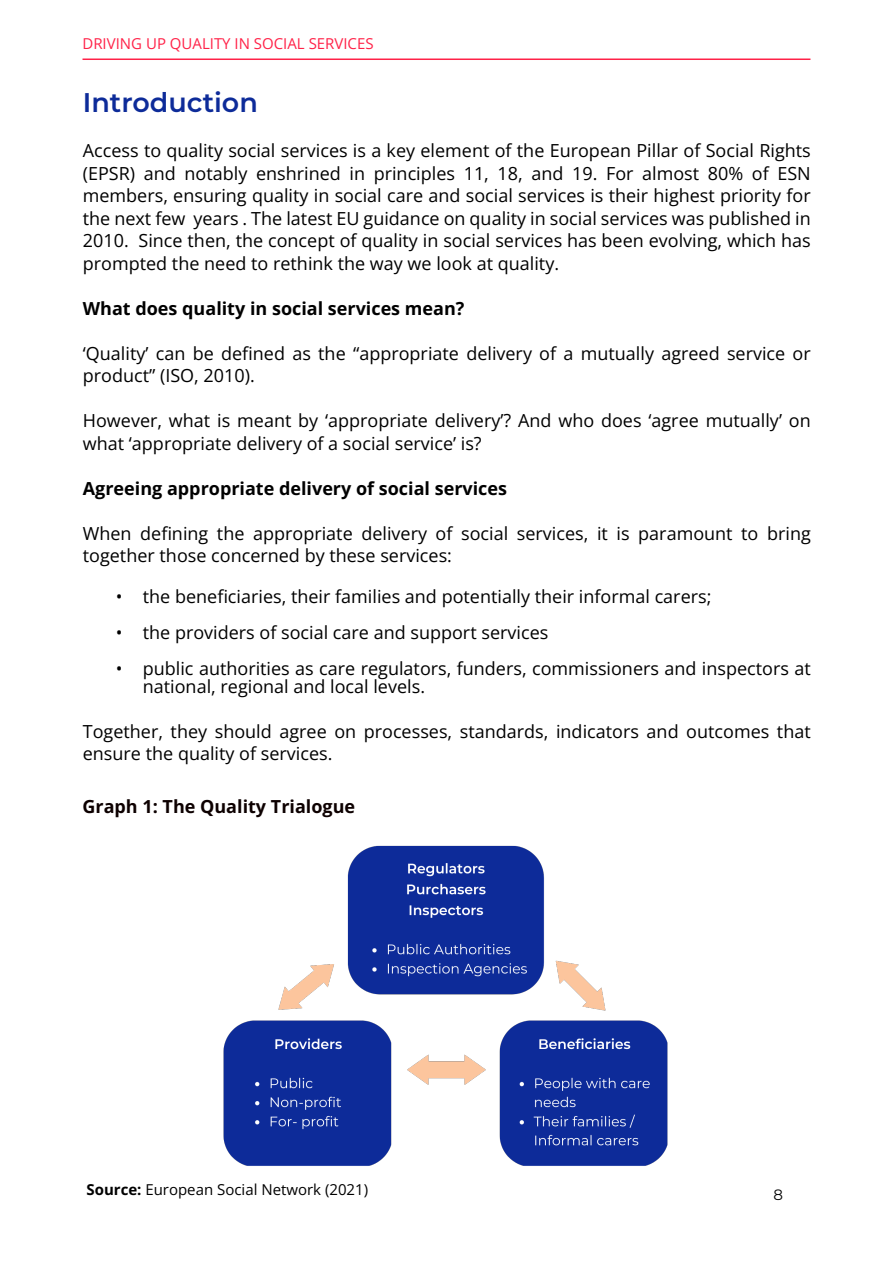
<style>
.page{position:relative;width:893px;height:1263px;background:#fff}
.page>*{position:absolute;margin:0;border:0;box-sizing:border-box;transform-origin:0 0}
.t1{font:600 27px "Montserrat";color:#0d2b99}
.t2{font:18px/22.5px "Open Sans";color:#000}
.t3{font:700 18px "Open Sans";color:#000}
.t4{font:700 18px "Open Sans";color:#0d0000}
.t5{font:15px "Open Sans";color:#000}
.t6{font:15px "Open Sans";color:#ff2248}
.t7{font:15px "Montserrat";color:#000}
.s1{font-weight:700}
</style>
<div class="page">
<img style="left:223px;top:845px;width:445px;height:321px">
<hr style="left:82px;top:59px;width:728px;height:1px;background:#ff2248">
<p class="t6" style="left:82px;top:33px;width:293px">DRIVING UP QUALITY IN SOCIAL SERVICES</p>
<h1 class="t1" style="left:83px;top:83px;width:177px">Introduction</h1>
<p class="t2" style="left:83px;top:139px;width:729px;text-align:justify">Access to quality social services is a key element of the European Pillar of Social Rights (EPSR) and notably enshrined in principles 11, 18, and 19. For almost 80% of ESN members, ensuring quality in social care and social services is their highest priority for the next few years . The latest EU guidance on quality in social services was published in 2010. Since then, the concept of quality in social services has been evolving, which has prompted the need to rethink the way we look at quality.</p>
<p class="t3" style="left:83px;top:296px;width:383px">What does quality in social services mean?</p>
<p class="t2" style="left:83px;top:341px;width:729px">‘Quality’ can be defined as the “appropriate delivery of a mutually agreed service or product” (ISO, 2010).</p>
<p class="t2" style="left:83px;top:409px;width:729px">However, what is meant by ‘appropriate delivery’? And who does ‘agree mutually’ on what ‘appropriate delivery of a social service’ is?</p>
<p class="t3" style="left:83px;top:476px;width:426px">Agreeing appropriate delivery of social services</p>
<p class="t2" style="left:83px;top:521px;width:729px">When defining the appropriate delivery of social services, it is paramount to bring together those concerned by these services:</p>
<p class="t2" style="left:116px;top:584px;width:597px">• the beneficiaries, their families and potentially their informal carers;</p>
<p class="t2" style="left:116px;top:620px;width:434px">• the providers of social care and support services</p>
<p class="t2" style="left:143px;top:659px;width:669px;line-height:18px;text-indent:-27px">• public authorities as care regulators, funders, commissioners and inspectors at national, regional and local levels.</p>
<p class="t2" style="left:83px;top:719px;width:729px">Together, they should agree on processes, standards, indicators and outcomes that ensure the quality of services.</p>
<p class="t4" style="left:83px;top:794px;width:274px">Graph 1: The Quality Trialogue</p>
<p class="t5" style="left:86px;top:1180px;width:283px"><span class="s1">Source:</span> European Social Network (2021)</p>
<p class="t7" style="left:773px;top:1184px;width:11px">8</p>
</div>
